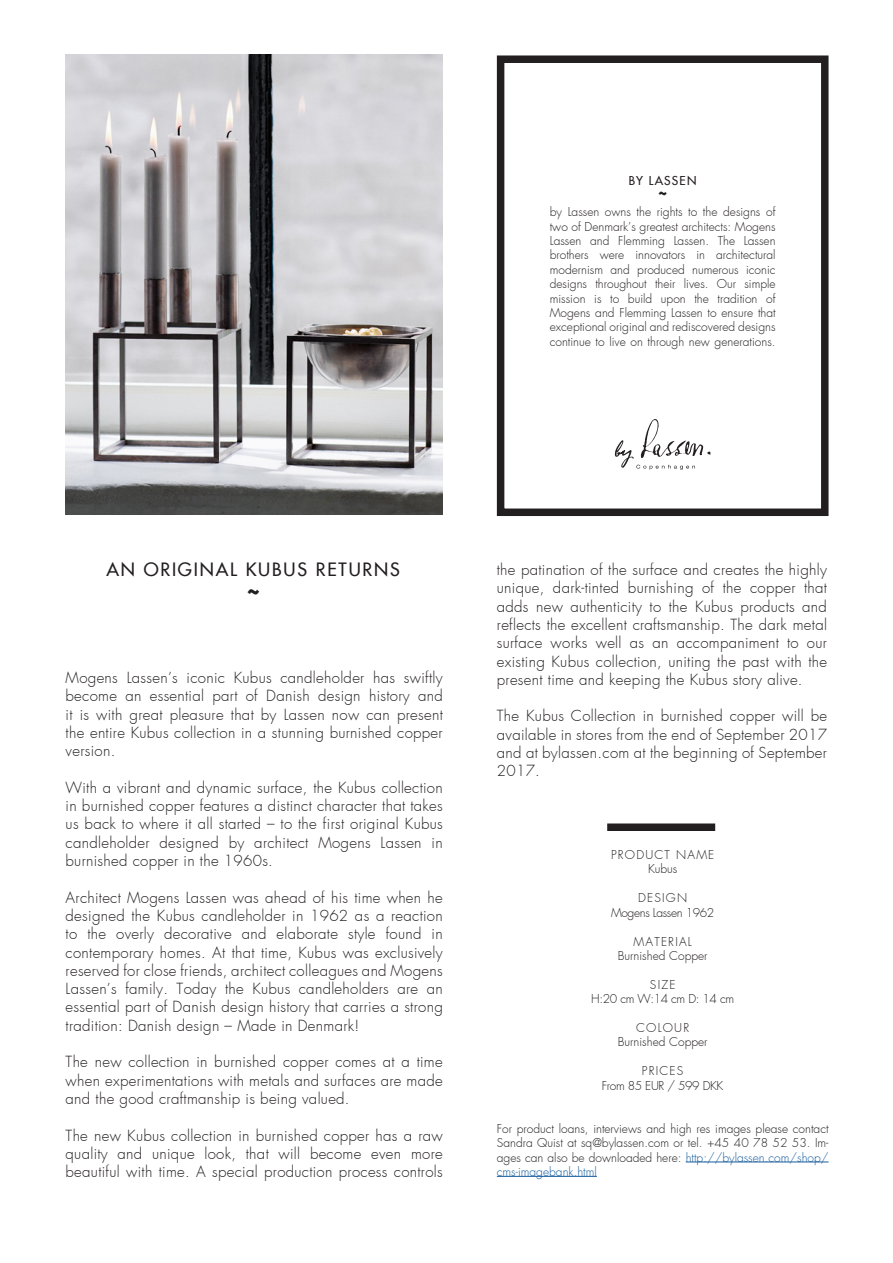
<style>
.page{position:relative;width:893px;height:1263px;background:#fff}
.page>*{position:absolute;margin:0;border:0;box-sizing:border-box;transform-origin:0 0}
.t1{font:700 19.5px "Futura";color:#231f20}
.t2{font:500 18px "Futura Com";letter-spacing:.1em;color:#231f20}
.t3{font:300 15px/18.3px "Futura";letter-spacing:.02em;color:#231f20;text-align:justify}
.t4{font:700 13.5px "Futura";color:#231f20}
.t5{font:300 12px/14.4px "Futura";color:#231f20;text-align:justify}
.t6{font:300 12px "Futura";letter-spacing:-.03em;color:#231f20}
.t7{font:300 12px "Futura";letter-spacing:.1em;color:#231f20}
.t8{font:500 12px "Futura Com";letter-spacing:.1em;color:#231f20}
.s1{color:#175d9e}
</style>
<div class="page">
<img style="left:66px;top:54px;width:377px;height:460px">
<div style="left:497px;top:55px;width:331px;height:461px;border:8px solid #231f20"></div>
<svg style="left:615px;top:419px;width:96px;height:51px"></svg>
<hr style="left:686px;top:1162px;width:142px;height:1px;background:#175d9e">
<hr style="left:497px;top:1176px;width:100px;height:1px;background:#175d9e">
<div style="left:607px;top:823px;width:108px;height:8px;background:#231f20"></div>
<p class="t8" style="left:629px;top:172px;width:69px">BY LASSEN</p>
<p class="t4" style="left:658px;top:183px;width:11px">~</p>
<p class="t5" style="left:550px;top:205px;width:227px">by Lassen owns the rights to the designs of two of Denmark’s greatest architects: Mogens Lassen and Flemming Lassen. The Lassen brothers were innovators in architectural modernism and produced numerous iconic designs throughout their lives. Our simple mission is to build upon the tradition of Mogens and Flemming Lassen to ensure that exceptional original and rediscovered designs continue to live on through new generations.</p>
<p class="t2" style="left:106px;top:556px;width:295px">AN ORIGINAL KUBUS RETURNS</p>
<p class="t1" style="left:247px;top:576px;width:15px">~</p>
<p class="t3" style="left:66px;top:669px;width:379px">Mogens Lassen’s iconic Kubus candleholder has swiftly become an essential part of Danish design history and it is with great pleasure that by Lassen now can present the entire Kubus collection in a stunning burnished copper version.</p>
<p class="t3" style="left:66px;top:778px;width:379px">With a vibrant and dynamic surface, the Kubus collection in burnished copper features a distinct character that takes us back to where it all started – to the first original Kubus candleholder designed by architect Mogens Lassen in burnished copper in the 1960s.</p>
<p class="t3" style="left:66px;top:888px;width:379px">Architect Mogens Lassen was ahead of his time when he designed the Kubus candleholder in 1962 as a reaction to the overly decorative and elaborate style found in contemporary homes. At that time, Kubus was exclusively reserved for close friends, architect colleagues and Mogens Lassen’s family. Today the Kubus candleholders are an essential part of Danish design history that carries a strong tradition: Danish design – Made in Denmark!</p>
<p class="t3" style="left:66px;top:1053px;width:379px">The new collection in burnished copper comes at a time when experimentations with metals and surfaces are made and the good craftmanship is being valued.</p>
<p class="t3" style="left:66px;top:1126px;width:379px">The new Kubus collection in burnished copper has a raw quality and unique look, that will become even more beautiful with time. A special production process controls</p>
<p class="t3" style="left:497px;top:561px;width:332px">the patination of the surface and creates the highly unique, dark-tinted burnishing of the copper that adds new authenticity to the Kubus products and reflects the excellent craftsmanship. The dark metal surface works well as an accompaniment to our existing Kubus collection, uniting the past with the present time and keeping the Kubus story alive.</p>
<p class="t3" style="left:497px;top:707px;width:332px">The Kubus Collection in burnished copper will be available in stores from the end of September 2017 and at bylassen.com at the beginning of September 2017.</p>
<p class="t7" style="left:611px;top:847px;width:105px">PRODUCT NAME</p>
<p class="t5" style="left:648px;top:862px;width:31px">Kubus</p>
<p class="t5" style="left:638px;top:891px;width:50px">DESIGN</p>
<p class="t6" style="left:611px;top:905px;width:105px">Mogens Lassen 1962</p>
<p class="t7" style="left:633px;top:933px;width:60px">MATERIAL</p>
<p class="t5" style="left:618px;top:948px;width:91px">Burnished Copper</p>
<p class="t5" style="left:650px;top:977px;width:27px">SIZE</p>
<p class="t6" style="left:591px;top:991px;width:144px">H:20 cm W:14 cm D: 14 cm</p>
<p class="t5" style="left:636px;top:1020px;width:55px">COLOUR</p>
<p class="t5" style="left:618px;top:1035px;width:91px">Burnished Copper</p>
<p class="t5" style="left:642px;top:1064px;width:43px">PRICES</p>
<p class="t6" style="left:602px;top:1077px;width:123px">From 85 EUR / 599 DKK</p>
<p class="t5" style="left:497px;top:1121px;width:333px">For product loans, interviews and high res images please contact Sandra Quist at sq@bylassen.com or tel. +45 40 78 52 53. Im&shy;ages can also be downloaded here: <span class="s1">http://bylassen.com/shop/ cms-imagebank.html</span></p>
</div>
